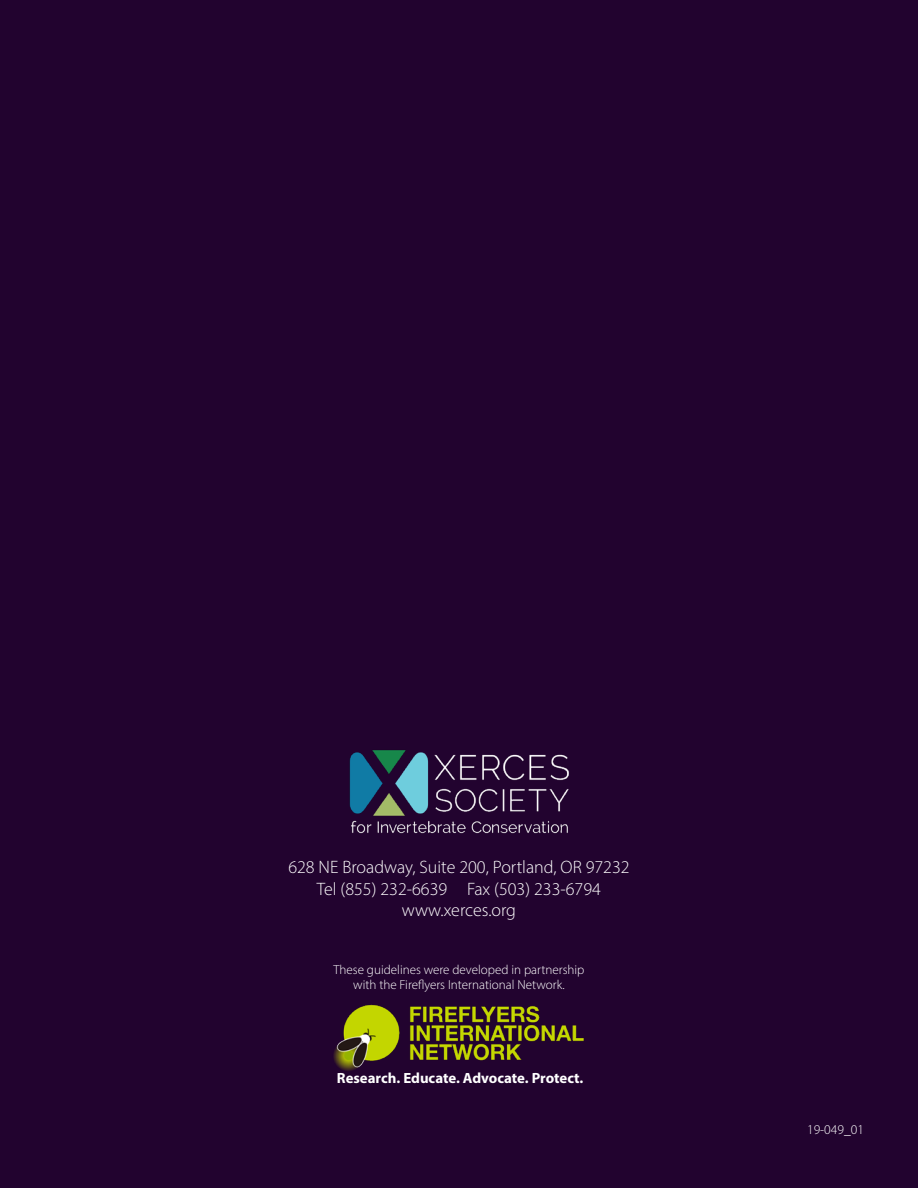
<style>
.page{position:relative;width:918px;height:1188px;background:#22032f}
.page>*{position:absolute;margin:0;border:0;box-sizing:border-box;transform-origin:0 0}
.t1{font:300 18px/21.6px "Myriad Pro";color:#fff;text-align:center}
.t2{font:700 14.85px "Myriad Pro";color:#fff}
.t3{font:300 13.5px "Myriad Pro";color:#fff}
.t4{font:300 13.05px/15.8px "Myriad Pro";color:#fff;text-align:center}
</style>
<div class="page">
<img style="left:349px;top:750px;width:220px;height:84px">
<img style="left:333px;top:1004px;width:251px;height:67px">
<p class="t1" style="left:288px;top:856px;width:343px">628 NE Broadway, Suite 200, Portland, OR 97232<br>Tel (855) 232-6639 Fax (503) 233-6794 www.xerces.org</p>
<p class="t4" style="left:333px;top:961px;width:253px">These guidelines were developed in partnership with the Fireflyers International Network.</p>
<p class="t2" style="left:337px;top:1069px;width:248px">Research. Educate. Advocate. Protect.</p>
<p class="t3" style="left:807px;top:1121px;width:58px">19-049_01</p>
</div>
